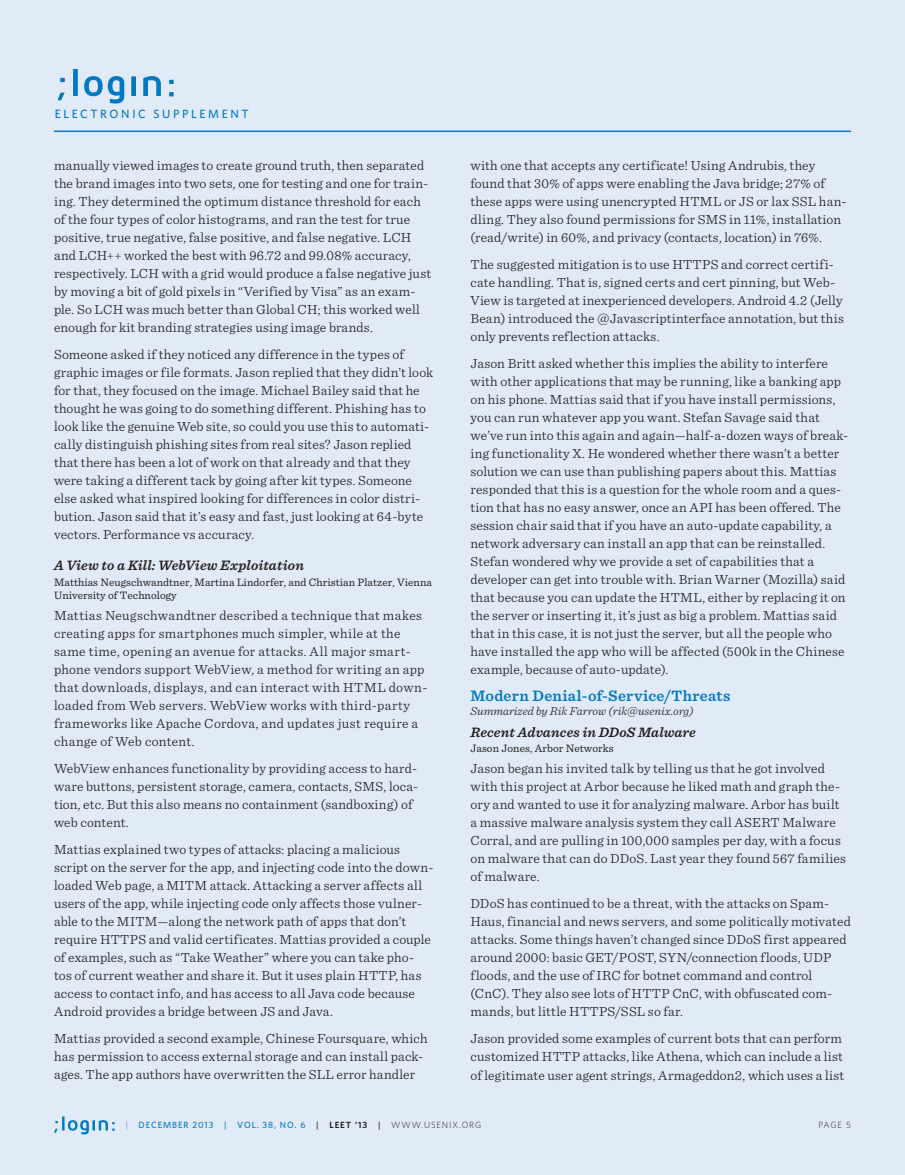
<style>
.page{position:relative;width:905px;height:1175px;background:#fff}
.page>*{position:absolute;margin:0;border:0;box-sizing:border-box;transform-origin:0 0}
.t1{font:600 15.75px "Sentinel";letter-spacing:.02em;color:#0079c2}
.t2{font:italic 600 14.25px "Sentinel";letter-spacing:.005em;color:#231f20}
.t3{font:300 13.8px/18px "Sentinel";letter-spacing:.01em;color:#231f20}
.t4{font:italic 300 12px "Sentinel";color:#231f20}
.t5{font:500 12px "Whitney";letter-spacing:.215em;color:#0079c2}
.t6{font:11.25px/12.8px "Sentinel";letter-spacing:.005em;color:#231f20}
.t7{font:500 9px "Whitney";letter-spacing:.1em;color:#0079c2}
.t8{font:300 9px "Whitney";color:#231f20}
.s1{font-weight:300}
.s2{color:#231f20}
.s3{font-weight:600;color:#231f20}
.s4{font-weight:300;color:#231f20}
</style>
<div class="page">
<div style="left:0;top:0;width:904px;height:1174px;background:#e1ebf7"></div>
<svg style="left:58px;top:69px;width:116px;height:35px"></svg>
<hr style="left:54px;top:130px;width:796px;height:2px;background:#0079c2">
<svg style="left:54px;top:1116px;width:61px;height:18px"></svg>
<p class="t5" style="left:55px;top:105px;width:195px">ELECTRONIC SUPPLEMENT</p>
<p class="t3" style="left:54px;top:156px;width:378px">manually viewed images to create ground truth, then separated the brand images into two sets, one for testing and one for train&shy;ing. They determined the optimum distance threshold for each of the four types of color histograms, and ran the test for true positive, true negative, false positive, and false negative. LCH and LCH++ worked the best with 96.72 and 99.08% accuracy, respectively. LCH with a grid would produce a false negative just by moving a bit of gold pixels in “Verified by Visa” as an exam&shy;ple. So LCH was much better than Global CH; this worked well enough for kit branding strategies using image brands.</p>
<p class="t3" style="left:54px;top:345px;width:381px">Someone asked if they noticed any difference in the types of graphic images or file formats. Jason replied that they didn’t look for that, they focused on the image. Michael Bailey said that he thought he was going to do something different. Phishing has to look like the genuine Web site, so could you use this to automati&shy;cally distinguish phishing sites from real sites? Jason replied that there has been a lot of work on that already and that they were taking a different tack by going after kit types. Someone else asked what inspired looking for differences in color distri&shy;bution. Jason said that it’s easy and fast, just looking at 64-byte vectors. Performance vs accuracy.</p>
<p class="t2" style="left:54px;top:554px;width:251px">A View to a Kill: WebView Exploitation</p>
<p class="t6" style="left:54px;top:575px;width:379px">Matthias Neugschwandtner, Martina Lindorfer, and Christian Platzer, Vienna<br>University of Technology</p>
<p class="t3" style="left:54px;top:605px;width:375px">Mattias Neugschwandtner described a technique that makes creating apps for smartphones much simpler, while at the same time, opening an avenue for attacks. All major smart&shy;phone vendors support WebView, a method for writing an app that downloads, displays, and can interact with HTML down&shy;loaded from Web servers. WebView works with third-party frameworks like Apache Cordova, and updates just require a change of Web content.</p>
<p class="t3" style="left:54px;top:758px;width:365px">WebView enhances functionality by providing access to hard&shy;ware buttons, persistent storage, camera, contacts, SMS, loca&shy;tion, etc. But this also means no containment (sandboxing) of web content.</p>
<p class="t3" style="left:54px;top:839px;width:381px">Mattias explained two types of attacks: placing a malicious script on the server for the app, and injecting code into the down&shy;loaded Web page, a MITM attack. Attacking a server affects all users of the app, while injecting code only affects those vulner&shy;able to the MITM—along the network path of apps that don’t require HTTPS and valid certificates. Mattias provided a couple of examples, such as “Take Weather” where you can take pho&shy;tos of current weather and share it. But it uses plain HTTP, has access to contact info, and has access to all Java code because Android provides a bridge between JS and Java.</p>
<p class="t3" style="left:54px;top:1028px;width:375px">Mattias provided a second example, Chinese Foursquare, which has permission to access external storage and can install pack&shy;ages. The app authors have overwritten the SLL error handler</p>
<p class="t3" style="left:470px;top:155px;width:378px">with one that accepts any certificate! Using Andrubis, they found that 30% of apps were enabling the Java bridge; 27% of these apps were using unencrypted HTML or JS or lax SSL han&shy;dling. They also found permissions for SMS in 11%, installation (read/write) in 60%, and privacy (contacts, location) in 76%.</p>
<p class="t3" style="left:470px;top:254px;width:375px">The suggested mitigation is to use HTTPS and correct certifi&shy;cate handling. That is, signed certs and cert pinning, but Web-View is targeted at inexperienced developers. Android 4.2 (Jelly Bean) introduced the @Javascriptinterface annotation, but this only prevents reflection attacks.</p>
<p class="t3" style="left:470px;top:353px;width:379px">Jason Britt asked whether this implies the ability to interfere with other applications that may be running, like a banking app on his phone. Mattias said that if you have install permissions, you can run whatever app you want. Stefan Savage said that we’ve run into this again and again—half-a-dozen ways of break&shy;ing functionality X. He wondered whether there wasn’t a better solution we can use than publishing papers about this. Mattias responded that this is a question for the whole room and a ques&shy;tion that has no easy answer, once an API has been offered. The session chair said that if you have an auto-update capability, a network adversary can install an app that can be reinstalled.<br>Stefan wondered why we provide a set of capabilities that a developer can get into trouble with. Brian Warner (Mozilla) said that because you can update the HTML, either by replacing it on the server or inserting it, it’s just as big a problem. Mattias said that in this case, it is not just the server, but all the people who have installed the app who will be affected (500k in the Chinese example, because of auto-update).</p>
<p class="t1" style="left:470px;top:684px;width:261px">Modern Denial-of-Service/Threats</p>
<p class="t4" style="left:470px;top:702px;width:224px">Summarized by Rik Farrow (rik@usenix.org)</p>
<p class="t2" style="left:470px;top:721px;width:227px">Recent Advances in DDoS Malware</p>
<p class="t6" style="left:470px;top:741px;width:145px">Jason Jones, Arbor Networks</p>
<p class="t3" style="left:470px;top:759px;width:377px">Jason began his invited talk by telling us that he got involved with this project at Arbor because he liked math and graph the&shy;ory and wanted to use it for analyzing malware. Arbor has built a massive malware analysis system they call ASERT Malware Corral, and are pulling in 100,000 samples per day, with a focus on malware that can do DDoS. Last year they found 567 families of malware.</p>
<p class="t3" style="left:470px;top:894px;width:382px">DDoS has continued to be a threat, with the attacks on Spam-Haus, financial and news servers, and some politically motivated attacks. Some things haven’t changed since DDoS first appeared around 2000: basic GET/POST, SYN/connection floods, UDP floods, and the use of IRC for botnet command and control (CnC). They also see lots of HTTP CnC, with obfuscated com&shy;mands, but little HTTPS/SSL so far.</p>
<p class="t3" style="left:470px;top:1028px;width:375px">Jason provided some examples of current bots that can perform customized HTTP attacks, like Athena, which can include a list of legitimate user agent strings, Armageddon2, which uses a list</p>
<p class="t7" style="left:125px;top:1119px;width:357px"><span class="s1">|</span> DECEMBER 2013 | VOL. 38, NO. 6 <span class="s2">|</span> <span class="s3">LEET ’13</span> <span class="s2">|</span> <span class="s4">WWW.USENIX.ORG</span></p>
<p class="t8" style="left:818px;top:1119px;width:34px">PAGE 5</p>
</div>
